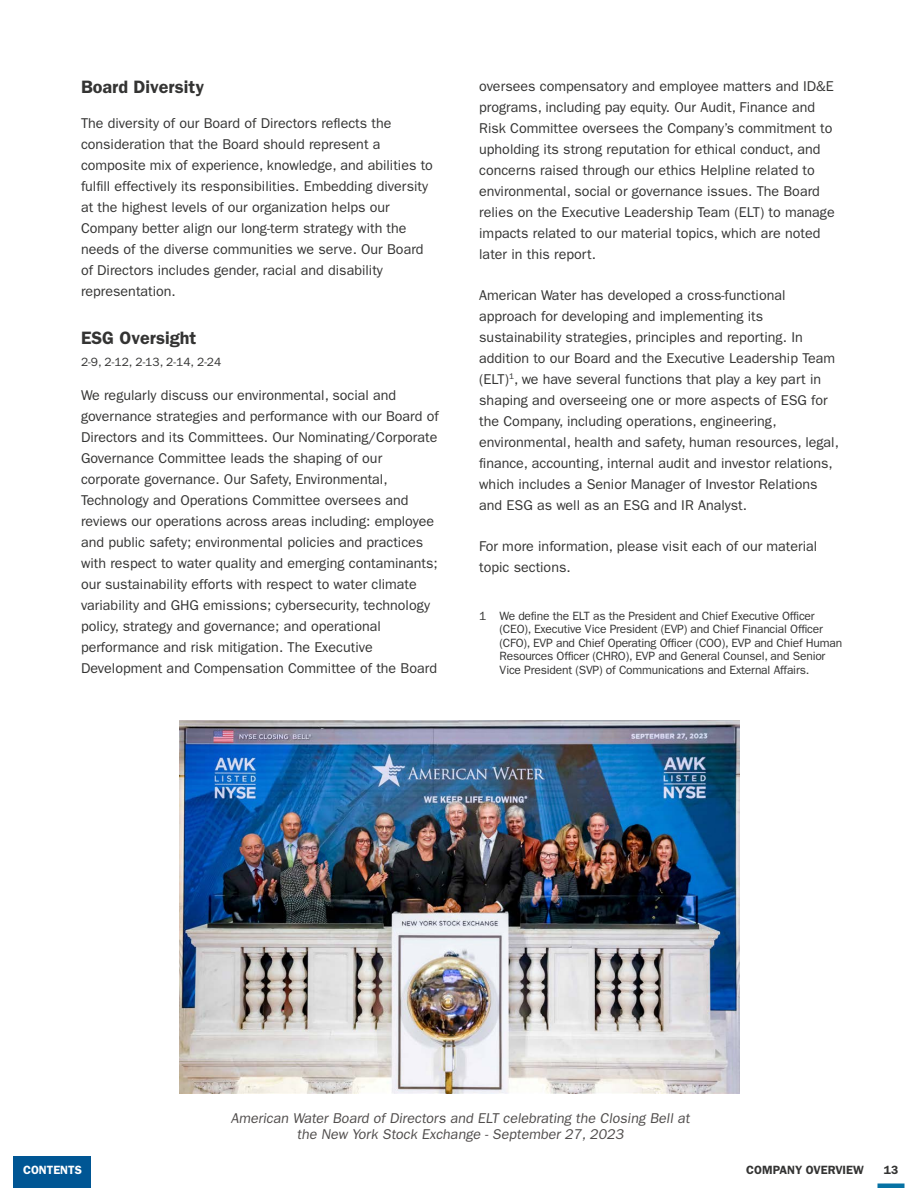
<style>
.page{position:relative;width:918px;height:1188px;background:#fff}
.page>*{position:absolute;margin:0;border:0;box-sizing:border-box;transform-origin:0 0}
.t1{font:600 18px "ITC Franklin Gothic Std";color:#343433}
.t2{font:14.25px/21px "ITC Franklin Gothic Std";color:#343433}
.t3{font:14.25px/16.5px "ITC Franklin Gothic Std";color:#504d4c;text-align:center}
.t4{font:12px/13.5px "ITC Franklin Gothic Std";letter-spacing:-.015em;color:#343433}
.t5{font:600 12px "ITC Franklin Gothic Std";color:#343433}
.t6{font:600 12px "ITC Franklin Gothic Std";color:#fff}
</style>
<div class="page">
<div style="left:14px;top:1156px;width:78px;height:32px;background:#005694"></div>
<hr style="left:878px;top:1184px;width:26px;height:4px;background:#0772a4">
<img style="left:180px;top:720px;width:560px;height:373px">
<p class="t1" style="left:81px;top:77px;width:125px">Board Diversity</p>
<p class="t2" style="left:81px;top:113px;width:353px">The diversity of our Board of Directors reflects the consideration that the Board should represent a composite mix of experience, knowledge, and abilities to fulfill effectively its responsibilities. Embedding diversity at the highest levels of our organization helps our Company better align our long-term strategy with the needs of the diverse communities we serve. Our Board of Directors includes gender, racial and disability representation.</p>
<p class="t1" style="left:81px;top:327px;width:117px">ESG Oversight</p>
<p class="t4" style="left:81px;top:355px;width:142px">2-9, 2-12, 2-13, 2-14, 2-24</p>
<p class="t2" style="left:81px;top:385px;width:359px">We regularly discuss our environmental, social and governance strategies and performance with our Board of Directors and its Committees. Our Nominating/Corporate Governance Committee leads the shaping of our corporate governance. Our Safety, Environmental, Technology and Operations Committee oversees and reviews our operations across areas including: employee and public safety; environmental policies and practices with respect to water quality and emerging contaminants; our sustainability efforts with respect to water climate variability and GHG emissions; cybersecurity, technology policy, strategy and governance; and operational performance and risk mitigation. The Executive Development and Compensation Committee of the Board</p>
<p class="t2" style="left:479px;top:76px;width:357px">oversees compensatory and employee matters and ID&amp;E programs, including pay equity. Our Audit, Finance and Risk Committee oversees the Company’s commitment to upholding its strong reputation for ethical conduct, and concerns raised through our ethics Helpline related to environmental, social or governance issues. The Board relies on the Executive Leadership Team (ELT) to manage impacts related to our material topics, which are noted later in this report.</p>
<p class="t2" style="left:479px;top:285px;width:361px">American Water has developed a cross-functional approach for developing and implementing its sustainability strategies, principles and reporting. In addition to our Board and the Executive Leadership Team (ELT)<sup>1</sup>, we have several functions that play a key part in shaping and overseeing one or more aspects of ESG for the Company, including operations, engineering, environmental, health and safety, human resources, legal, finance, accounting, internal audit and investor relations, which includes a Senior Manager of Investor Relations and ESG as well as an ESG and IR Analyst.</p>
<p class="t2" style="left:479px;top:536px;width:340px">For more information, please visit each of our material topic sections.</p>
<p class="t4" style="left:500px;top:609px;width:344px;text-indent:-20px">1 We define the ELT as the President and Chief Executive Officer (CEO), Executive Vice President (EVP) and Chief Financial Officer (CFO), EVP and Chief Operating Officer (COO), EVP and Chief Human Resources Officer (CHRO), EVP and General Counsel, and Senior Vice President (SVP) of Communications and External Affairs.</p>
<p class="t3" style="left:231px;top:1110px;width:463px">American Water Board of Directors and ELT celebrating the Closing Bell at the New York Stock Exchange - September 27, 2023</p>
<p class="t6" style="left:23px;top:1163px;width:60px">CONTENTS</p>
<p class="t5" style="left:746px;top:1163px;width:119px">COMPANY OVERVIEW</p>
<p class="t5" style="left:884px;top:1163px;width:16px">13</p>
</div>
